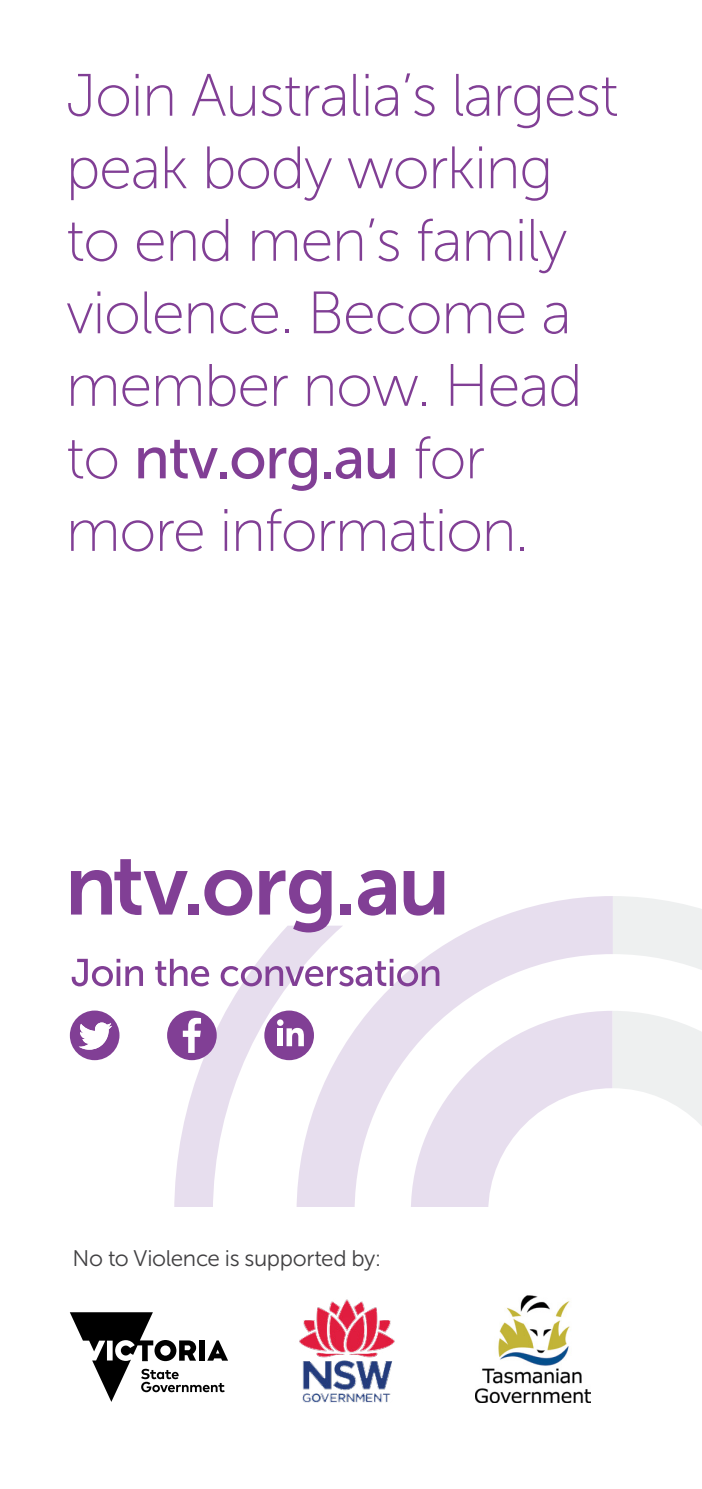
<style>
.page{position:relative;width:702px;height:1489px;background:#fff}
.page>*{position:absolute;margin:0;border:0;box-sizing:border-box;transform-origin:0 0}
.t1{font:59.75px/72.5px "Museo Sans 100";letter-spacing:-.025em;color:#813f95}
.t2{font:59.75px "Museo Sans 500";letter-spacing:-.025em;color:#813f95}
.t3{font:22.5px "Museo Sans 300";letter-spacing:-.015em;color:#414042}
.s1{font-family:"Museo Sans 100"}
</style>
<div class="page">
<svg style="left:70px;top:1312px;width:158px;height:89px"></svg>
<img style="left:299px;top:1299px;width:96px;height:104px">
<img style="left:475px;top:1295px;width:115px;height:107px">
<svg style="left:70px;top:859px;width:632px;height:347px"></svg>
<p class="t1" style="left:66px;top:60px;width:554px">Join Australia’s largest peak body working to end men’s family violence. Become a member now. Head</p>
<p class="t2" style="left:66px;top:425px;width:420px"><span class="s1">to</span> ntv.org.au <span class="s1">for</span></p>
<p class="t1" style="left:66px;top:494px;width:465px">more information.</p>
<p class="t3" style="left:72px;top:1246px;width:310px">No to Violence is supported by:</p>
</div>
